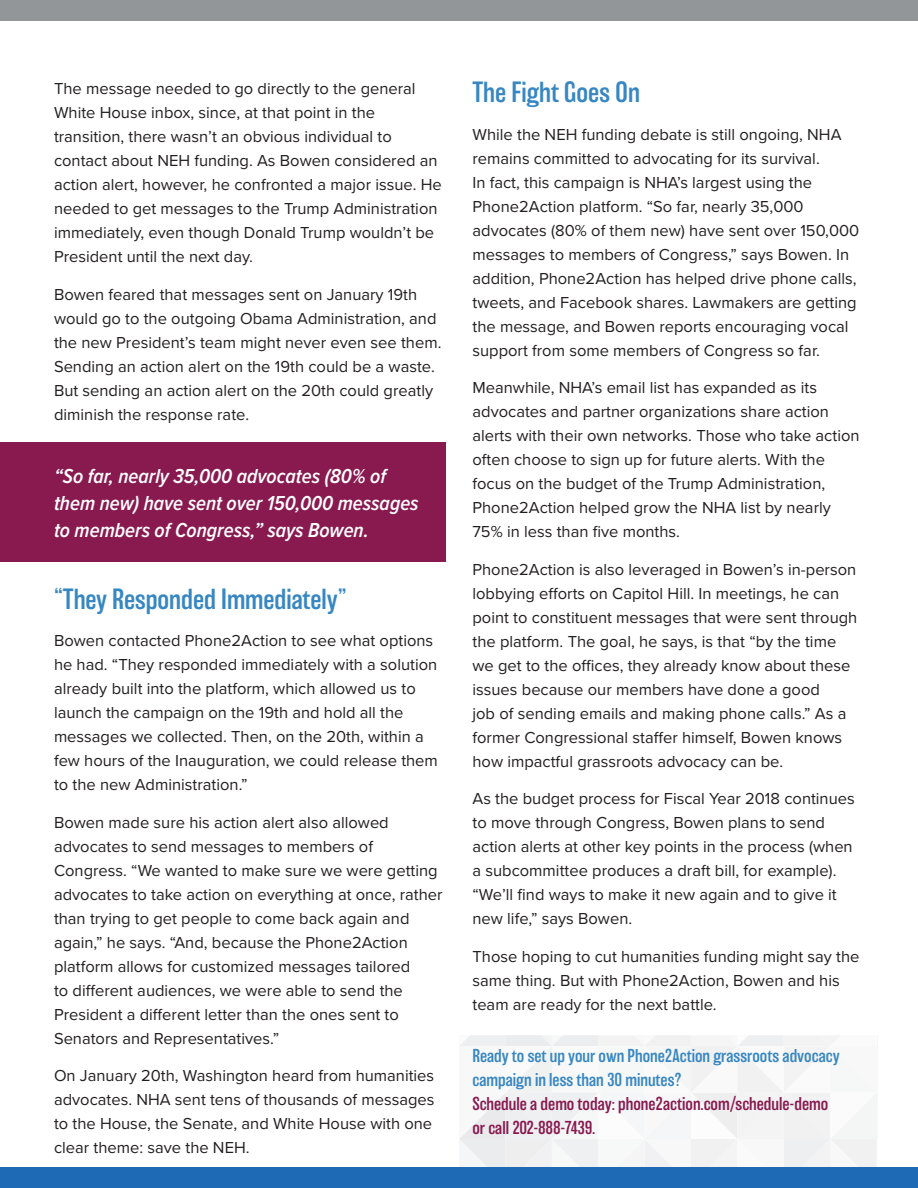
<style>
.page{position:relative;width:918px;height:1188px;background:#fff}
.page>*{position:absolute;margin:0;border:0;box-sizing:border-box;transform-origin:0 0}
.subhead{font:300 27px "Balboa";color:#3787c2}
.t1{font:italic 600 21px/27px "Proxima Nova Cond";color:#fff}
.t2{font:300 17.25px/24px "Balboa";color:#3787c2}
.t3{font:300 17.25px "Balboa";color:#881a50}
.body_copy{font:16.5px/24px "Proxima Nova";color:#231f20}
</style>
<div class="page">
<div style="left:459px;top:1035px;width:419px;height:132px;background:#f5f6f7"></div>
<div style="left:0;top:1167px;width:918px;height:21px;background:#1f6ab4"></div>
<div style="left:0;top:0;width:918px;height:21px;background:#939698"></div>
<div style="left:0;top:443px;width:446px;height:119px;background:#881a50"></div>
<p class="body_copy" style="left:54px;top:77px;width:389px">The message needed to go directly to the general White House inbox, since, at that point in the transition, there wasn’t an obvious individual to contact about NEH funding. As Bowen considered an action alert, however, he confronted a major issue. He needed to get messages to the Trump Administration immediately, even though Donald Trump wouldn’t be President until the next day.</p>
<p class="body_copy" style="left:54px;top:282px;width:389px">Bowen feared that messages sent on January 19th would go to the outgoing Obama Administration, and the new President’s team might never even see them.<br>Sending an action alert on the 19th could be a waste.<br>But sending an action alert on the 20th could greatly diminish the response rate.</p>
<p class="t1" style="left:54px;top:463px;width:366px">“So far, nearly 35,000 advocates (80% of them new) have sent over 150,000 messages to members of Congress,” says Bowen.</p>
<p class="subhead" style="left:54px;top:584px;width:294px">“They Responded Immediately”</p>
<p class="body_copy" style="left:54px;top:629px;width:385px">Bowen contacted Phone2Action to see what options he had. “They responded immediately with a solution already built into the platform, which allowed us to launch the campaign on the 19th and hold all the messages we collected. Then, on the 20th, within a few hours of the Inauguration, we could release them to the new Administration.”</p>
<p class="body_copy" style="left:54px;top:810px;width:390px">Bowen made sure his action alert also allowed advocates to send messages to members of Congress. “We wanted to make sure we were getting advocates to take action on everything at once, rather than trying to get people to come back again and again,” he says. “And, because the Phone2Action platform allows for customized messages tailored<br>to different audiences, we were able to send the President a different letter than the ones sent to Senators and Representatives.”</p>
<p class="body_copy" style="left:54px;top:1064px;width:382px">On January 20th, Washington heard from humanities advocates. NHA sent tens of thousands of messages to the House, the Senate, and White House with one clear theme: save the NEH.</p>
<p class="subhead" style="left:472px;top:78px;width:169px">The Fight Goes On</p>
<p class="body_copy" style="left:472px;top:123px;width:388px">While the NEH funding debate is still ongoing, NHA remains committed to advocating for its survival.<br>In fact, this campaign is NHA’s largest using the Phone2Action platform. “So far, nearly 35,000 advocates (80% of them new) have sent over 150,000 messages to members of Congress,” says Bowen. In addition, Phone2Action has helped drive phone calls, tweets, and Facebook shares. Lawmakers are getting the message, and Bowen reports encouraging vocal support from some members of Congress so far.</p>
<p class="body_copy" style="left:472px;top:376px;width:389px">Meanwhile, NHA’s email list has expanded as its advocates and partner organizations share action alerts with their own networks. Those who take action often choose to sign up for future alerts. With the focus on the budget of the Trump Administration, Phone2Action helped grow the NHA list by nearly 75% in less than five months.</p>
<p class="body_copy" style="left:472px;top:558px;width:386px">Phone2Action is also leveraged in Bowen’s in-person lobbying efforts on Capitol Hill. In meetings, he can point to constituent messages that were sent through the platform. The goal, he says, is that “by the time we get to the offices, they already know about these issues because our members have done a good<br>job of sending emails and making phone calls.” As a former Congressional staffer himself, Bowen knows how impactful grassroots advocacy can be.</p>
<p class="body_copy" style="left:472px;top:787px;width:384px">As the budget process for Fiscal Year 2018 continues to move through Congress, Bowen plans to send action alerts at other key points in the process (when a subcommittee produces a draft bill, for example). “We’ll find ways to make it new again and to give it new life,” says Bowen.</p>
<p class="body_copy" style="left:472px;top:945px;width:389px">Those hoping to cut humanities funding might say the same thing. But with Phone2Action, Bowen and his team are ready for the next battle.</p>
<p class="t2" style="left:472px;top:1044px;width:369px">Ready to set up your own Phone2Action grassroots advocacy campaign in less than 30 minutes?</p>
<p class="t3" style="left:472px;top:1094px;width:357px">Schedule a demo today: phone2action.com/schedule-demo</p>
<p class="t3" style="left:472px;top:1118px;width:125px">or call 202-888-7439.</p>
</div>
